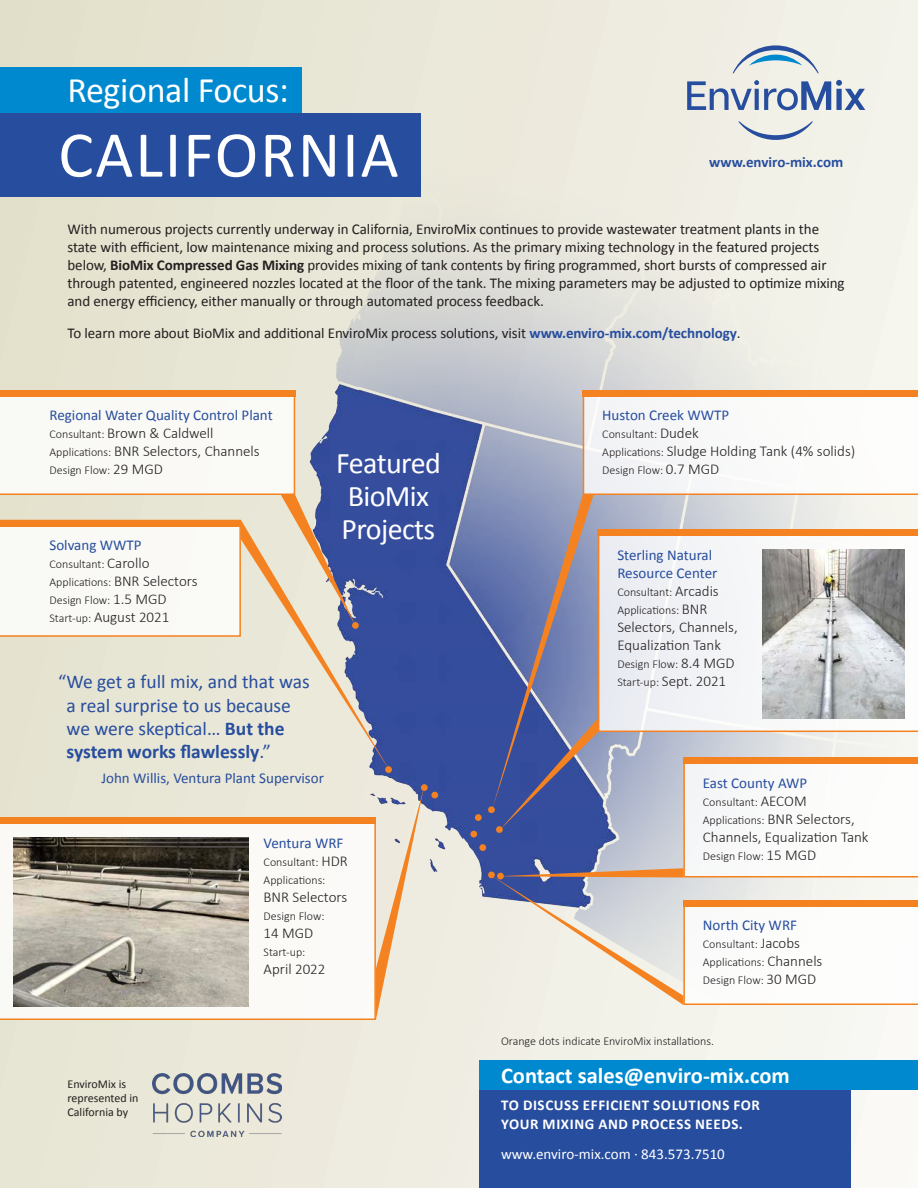
<style>
.page{position:relative;width:918px;height:1188px;background:#fff}
.page>*{position:absolute;margin:0;border:0;box-sizing:border-box;transform-origin:0 0}
.t1{font:66px "Calibri";letter-spacing:.025em;color:#fff}
.t2{font:36px "Calibri";letter-spacing:-.01em;color:#fff}
.t3{font:30px/33px "Calibri";letter-spacing:-.02em;color:#fff}
.t4{font:700 22.5px "Calibri";color:#fff}
.t5{font:19.5px/23.4px "Calibri";color:#274d9e}
.t6{font:15px/18px "Calibri";letter-spacing:-.005em;color:#231f20}
.t7{font:300 15px/18px "Calibri";color:#231f20}
.t8{font:15px/18px "Calibri";color:#274d9e}
.t9{font:700 15px/19.5px "Calibri";letter-spacing:.04em;color:#fff}
.t10{font:15px "Calibri";color:#fff}
.t11{font:700 15px "Calibri";color:#274d9e}
.t12{font:300 12px "Calibri";color:#231f20}
.t13{font:12px/14.4px "Calibri";color:#231f20}
.s1{font-weight:700}
.s2{font-weight:700;color:#274d9e}
.s3{font-size:12px}
.s4{font-size:15px}
</style>
<div class="page">
<div style="left:0;top:0;width:918px;height:1188px;background:linear-gradient(to right,#e4e1cd,#f3f2ea)"></div>
<img style="left:261px;top:72px;width:657px;height:1089px">
<svg style="left:687px;top:45px;width:178px;height:95px;background:#cfd5da"></svg>
<svg style="left:0;top:390px;width:390px;height:381px"></svg>
<div style="left:0;top:520px;width:241px;height:7px;background:#f58220"></div>
<div style="left:0;top:68px;width:301px;height:46px;background:#0089cf"></div>
<div style="left:0;top:114px;width:420px;height:83px;background:#274d9e"></div>
<svg style="left:376px;top:786px;width:48px;height:234px;background:#eadcc8"></svg>
<svg style="left:0;top:824px;width:376px;height:196px"></svg>
<div style="left:0;top:818px;width:376px;height:6px;background:#f58220"></div>
<img style="left:14px;top:837px;width:235px;height:169px">
<svg style="left:490px;top:390px;width:428px;height:615px"></svg>
<div style="left:683px;top:900px;width:235px;height:7px;background:#f58220"></div>
<div style="left:479px;top:1060px;width:371px;height:128px;background:#274d9e"></div>
<div style="left:479px;top:1060px;width:439px;height:30px;background:#0089cf"></div>
<img style="left:152px;top:1074px;width:130px;height:62px">
<div style="left:431px;top:792px;width:7px;height:6px;background:#f58220;border-radius:50%"></div>
<div style="left:479px;top:844px;width:7px;height:7px;background:#f58220;border-radius:50%"></div>
<div style="left:470px;top:831px;width:7px;height:6px;background:#f58220;border-radius:50%"></div>
<div style="left:475px;top:814px;width:7px;height:7px;background:#f58220;border-radius:50%"></div>
<div style="left:421px;top:784px;width:7px;height:7px;background:#f58220;border-radius:50%"></div>
<div style="left:488px;top:806px;width:7px;height:7px;background:#f58220;border-radius:50%"></div>
<div style="left:496px;top:826px;width:7px;height:7px;background:#f58220;border-radius:50%"></div>
<div style="left:497px;top:873px;width:7px;height:6px;background:#f58220;border-radius:50%"></div>
<div style="left:488px;top:872px;width:7px;height:6px;background:#f58220;border-radius:50%"></div>
<div style="left:385px;top:766px;width:7px;height:7px;background:#f58220;border-radius:50%"></div>
<div style="left:352px;top:622px;width:7px;height:7px;background:#f58220;border-radius:50%"></div>
<p class="t2" style="left:68px;top:65px;width:223px">Regional Focus:</p>
<p class="t1" style="left:58px;top:109px;width:342px">CALIFORNIA</p>
<p class="t11" style="left:709px;top:151px;width:136px">www.enviro-mix.com</p>
<p class="t6" style="left:68px;top:220px;width:779px">With numerous projects currently underway in California, EnviroMix continues to provide wastewater treatment plants in the state with efficient, low maintenance mixing and process solutions. As the primary mixing technology in the featured projects below, <span class="s1">BioMix Compressed Gas Mixing</span> provides mixing of tank contents by firing programmed, short bursts of compressed air through patented, engineered nozzles located at the floor of the tank. The mixing parameters may be adjusted to optimize mixing and energy efficiency, either manually or through automated process feedback.</p>
<p class="t6" style="left:68px;top:323px;width:675px">To learn more about BioMix and additional EnviroMix process solutions, visit <span class="s2">www.enviro-mix.com/technology</span>.</p>
<p class="t8" style="left:50px;top:406px;width:225px">Regional Water Quality Control Plant</p>
<p class="t7" style="left:50px;top:424px;width:166px"><span class="s3">Consultant:</span> Brown &amp; Caldwell</p>
<p class="t7" style="left:50px;top:442px;width:212px"><span class="s3">Applications:</span> BNR Selectors, Channels</p>
<p class="t12" style="left:50px;top:463px;width:115px">Design Flow: <span class="s4">29 MGD</span></p>
<p class="t8" style="left:49px;top:535px;width:94px">Solvang WWTP</p>
<p class="t12" style="left:49px;top:556px;width:102px">Consultant: <span class="s4">Carollo</span></p>
<p class="t12" style="left:49px;top:574px;width:150px">Applications: <span class="s4">BNR Selectors</span></p>
<p class="t12" style="left:49px;top:592px;width:119px">Design Flow: <span class="s4">1.5 MGD</span></p>
<p class="t7" style="left:49px;top:608px;width:121px"><span class="s3">Start-up:</span> August 2021</p>
<p class="t3" style="left:336px;top:446px;width:106px">Featured<br>BioMix<br>Projects</p>
<p class="t5" style="left:67px;top:669px;width:245px;text-indent:-8px">“We get a full mix, and that was a real surprise to us because we were skeptical… <span class="s1">But the system works flawlessly</span>.”</p>
<p class="t8" style="left:101px;top:769px;width:224px">John Willis, Ventura Plant Supervisor</p>
<p class="t13" style="left:68px;top:1076px;width:73px">EnviroMix is represented in<br>California by</p>
<p class="t8" style="left:264px;top:833px;width:81px">Ventura WRF</p>
<p class="t12" style="left:264px;top:854px;width:86px">Consultant: <span class="s4">HDR</span></p>
<p class="t12" style="left:264px;top:872px;width:63px">Applications:</p>
<p class="t7" style="left:264px;top:887px;width:85px">BNR Selectors</p>
<p class="t12" style="left:264px;top:908px;width:62px">Design Flow:</p>
<p class="t7" style="left:264px;top:923px;width:51px">14 MGD</p>
<p class="t12" style="left:264px;top:944px;width:43px">Start-up:</p>
<p class="t7" style="left:264px;top:959px;width:63px">April 2022</p>
<p class="t8" style="left:602px;top:406px;width:128px">Huston Creek WWTP</p>
<p class="t12" style="left:602px;top:427px;width:98px">Consultant: <span class="s4">Dudek</span></p>
<p class="t7" style="left:602px;top:442px;width:255px"><span class="s3">Applications:</span> Sludge Holding Tank (4% solids)</p>
<p class="t12" style="left:602px;top:463px;width:119px">Design Flow: <span class="s4">0.7 MGD</span></p>
<p class="t8" style="left:617px;top:545px;width:101px">Sterling Natural<br>Resource Center</p>
<p class="t12" style="left:617px;top:584px;width:103px">Consultant: <span class="s4">Arcadis</span></p>
<p class="t12" style="left:617px;top:602px;width:92px">Applications: <span class="s4">BNR</span></p>
<p class="t7" style="left:617px;top:617px;width:122px">Selectors, Channels,<br>Equalization Tank</p>
<p class="t12" style="left:617px;top:656px;width:119px">Design Flow: <span class="s4">8.4 MGD</span></p>
<p class="t12" style="left:617px;top:674px;width:110px">Start-up: <span class="s4">Sept. 2021</span></p>
<p class="t8" style="left:703px;top:773px;width:106px">East County AWP</p>
<p class="t12" style="left:703px;top:794px;width:105px">Consultant: <span class="s4">AECOM</span></p>
<p class="t12" style="left:703px;top:812px;width:153px">Applications: <span class="s4">BNR Selectors,</span></p>
<p class="t7" style="left:703px;top:827px;width:167px">Channels, Equalization Tank</p>
<p class="t12" style="left:703px;top:848px;width:115px">Design Flow: <span class="s4">15 MGD</span></p>
<p class="t8" style="left:703px;top:916px;width:96px">North City WRF</p>
<p class="t12" style="left:703px;top:937px;width:99px">Consultant: <span class="s4">Jacobs</span></p>
<p class="t12" style="left:703px;top:955px;width:121px">Applications: <span class="s4">Channels</span></p>
<p class="t12" style="left:703px;top:973px;width:115px">Design Flow: <span class="s4">30 MGD</span></p>
<p class="t12" style="left:501px;top:1033px;width:215px">Orange dots indicate EnviroMix installations.</p>
<p class="t4" style="left:501px;top:1060px;width:290px">Contact sales@enviro-mix.com</p>
<p class="t9" style="left:501px;top:1094px;width:260px">TO DISCUSS EFFICIENT SOLUTIONS FOR<br>YOUR MIXING AND PROCESS NEEDS.</p>
<p class="t10" style="left:501px;top:1143px;width:225px">www.enviro-mix.com · 843.573.7510</p>
</div>
